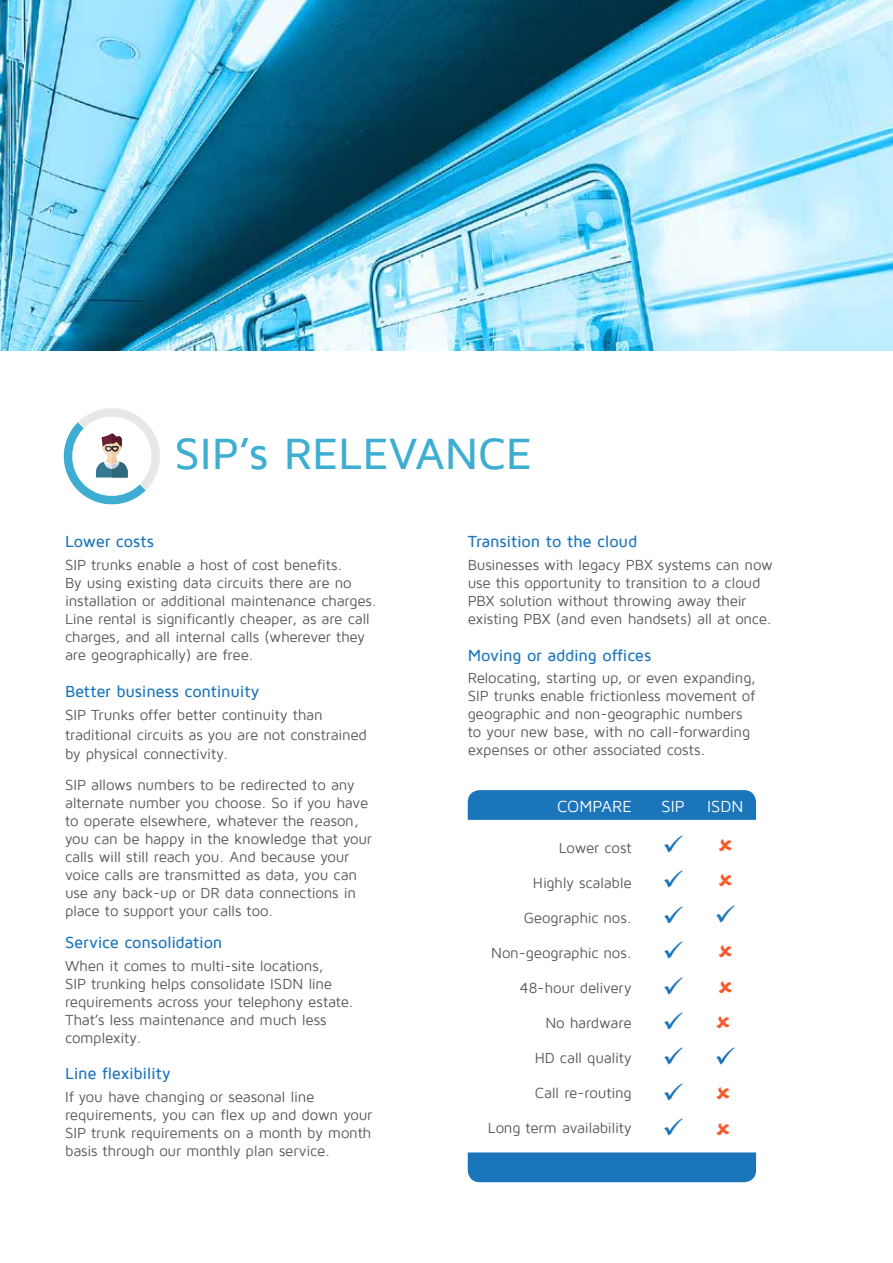
<style>
.page{position:relative;width:893px;height:1263px;background:#fff}
.page>*{position:absolute;margin:0;border:0;box-sizing:border-box;transform-origin:0 0}
.t1{font:500 45px "Maven Pro";color:#3daed1}
.t2{font:27px/35.4px "Wingdings";color:#1b75bb;text-align:justify}
.t3{font:500 16.5px "Maven Pro";letter-spacing:-.015em;color:#1b75bb}
.t4{font:16.5px "Maven Pro";color:#fff}
.t5{font:15px/18px "Maven Pro";letter-spacing:-.015em;color:#58595b}
</style>
<div class="page">
<img style="left:0;top:0;width:893px;height:351px">
<svg style="left:63px;top:408px;width:97px;height:97px"></svg>
<svg style="left:468px;top:790px;width:288px;height:30px;background:#1e76bb"></svg>
<div style="left:468px;top:1152px;width:288px;height:30px;background:#1b75bb"></div>
<h1 class="t1" style="left:174px;top:430px;width:359px">SIP’s RELEVANCE</h1>
<p class="t3" style="left:65px;top:533px;width:90px">Lower costs</p>
<p class="t5" style="left:65px;top:556px;width:313px">SIP trunks enable a host of cost benefits.<br>By using existing data circuits there are no installation or additional maintenance charges.<br>Line rental is significantly cheaper, as are call charges, and all internal calls (wherever they are geographically) are free.</p>
<p class="t3" style="left:65px;top:682px;width:196px">Better business continuity</p>
<p class="t5" style="left:65px;top:706px;width:303px;line-height:19.5px">SIP Trunks offer better continuity than traditional circuits as you are not constrained by physical connectivity.</p>
<p class="t5" style="left:65px;top:776px;width:308px">SIP allows numbers to be redirected to any alternate number you choose. So if you have to operate elsewhere, whatever the reason, you can be happy in the knowledge that your calls will still reach you. And because your voice calls are transmitted as data, you can use any back-up or DR data connections in place to support your calls too.</p>
<p class="t3" style="left:65px;top:934px;width:159px">Service consolidation</p>
<p class="t5" style="left:65px;top:957px;width:290px">When it comes to multi-site locations,<br>SIP trunking helps consolidate ISDN line requirements across your telephony estate.<br>That’s less maintenance and much less complexity.</p>
<p class="t3" style="left:65px;top:1065px;width:107px">Line flexibility</p>
<p class="t5" style="left:65px;top:1088px;width:309px">If you have changing or seasonal line requirements, you can flex up and down your SIP trunk requirements on a month by month basis through our monthly plan service.</p>
<p class="t3" style="left:468px;top:533px;width:171px">Transition to the cloud</p>
<p class="t5" style="left:468px;top:556px;width:307px">Businesses with legacy PBX systems can now use this opportunity to transition to a cloud PBX solution without throwing away their existing PBX (and even handsets) all at once.</p>
<p class="t3" style="left:468px;top:646px;width:185px">Moving or adding offices</p>
<p class="t5" style="left:468px;top:669px;width:290px">Relocating, starting up, or even expanding, SIP trunks enable frictionless movement of geographic and non-geographic numbers to your new base, with no call-forwarding expenses or other associated costs.</p>
<p class="t4" style="left:557px;top:798px;width:76px">COMPARE</p>
<p class="t5" style="left:559px;top:839px;width:74px">Lower cost</p>
<p class="t5" style="left:533px;top:874px;width:100px">Highly scalable</p>
<p class="t5" style="left:524px;top:909px;width:109px">Geographic nos.</p>
<p class="t5" style="left:491px;top:944px;width:142px">Non-geographic nos.</p>
<p class="t5" style="left:520px;top:979px;width:113px">48-hour delivery</p>
<p class="t5" style="left:545px;top:1014px;width:88px">No hardware</p>
<p class="t5" style="left:535px;top:1049px;width:98px">HD call quality</p>
<p class="t5" style="left:535px;top:1084px;width:99px">Call re-routing</p>
<p class="t5" style="left:488px;top:1119px;width:145px">Long term availability</p>
<p class="t4" style="left:662px;top:798px;width:25px">SIP</p>
<p class="t4" style="left:707px;top:798px;width:38px">ISDN</p>
<h2 class="t2" style="left:662px;top:829px;width:23px">✓ ✓ ✓ ✓ ✓ ✓ ✓ ✓ ✓</h2>
</div>
